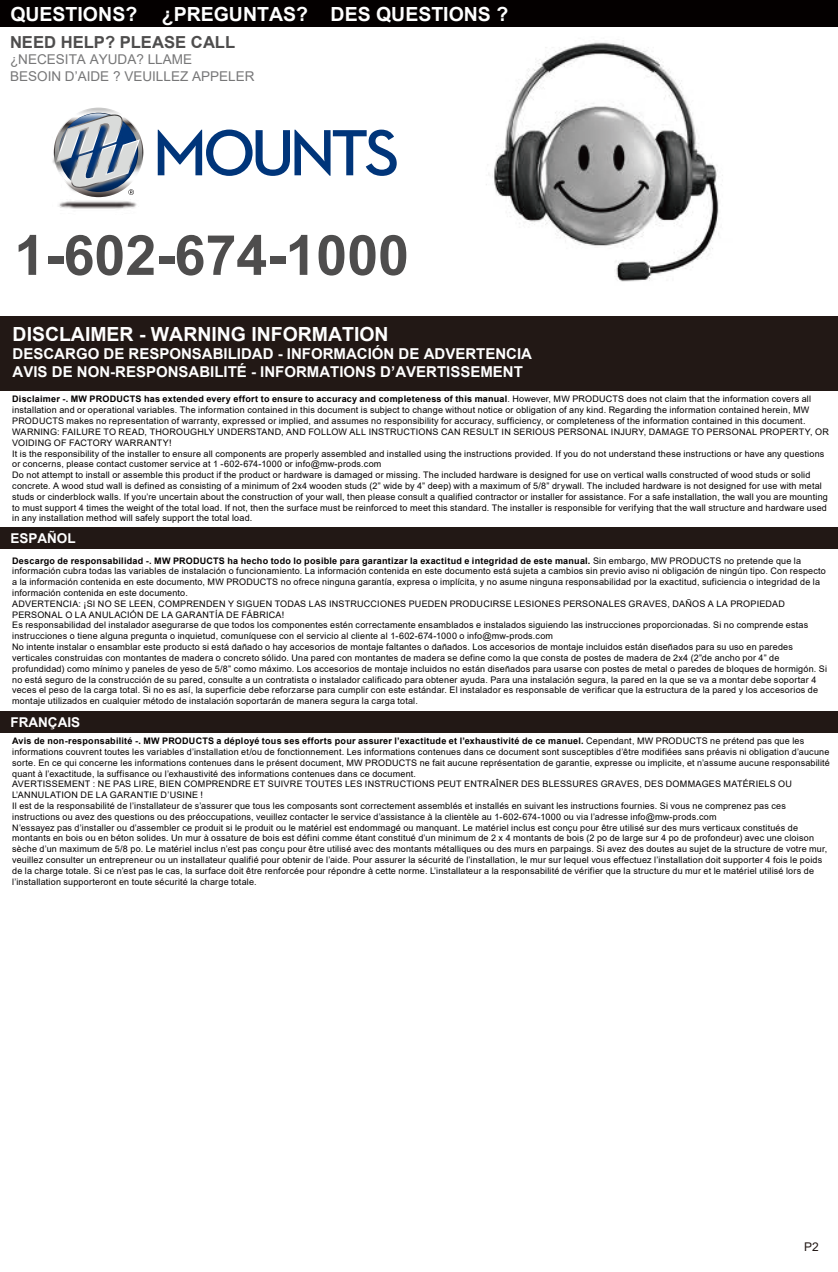
<style>
.page{position:relative;width:838px;height:1272px;background:#fff}
.page>*{position:absolute;margin:0;border:0;box-sizing:border-box;transform-origin:0 0}
.t1{font:700 55.65px "Arial";letter-spacing:-.005em;color:#4e4d4d}
.t2{font:700 19.5px "Arial";color:#fff}
.t3{font:700 16.5px "Arial";color:#4e4d4d}
.t4{font:700 15px/18px "Arial";color:#fff}
.t5{font:13.5px/16.2px "Arial";color:#777778}
.t6{font:700 13.5px "Arial";color:#fff}
.t7{font:12px "Arial";color:#221815}
.t8{font:9px/10.8px "Arial";letter-spacing:.02em;color:#040000}
.s1{font-weight:700}
</style>
<div class="page">
<img style="left:486px;top:42px;width:237px;height:240px">
<div style="left:0;top:0;width:838px;height:27px;background:#040000"></div>
<div style="left:0;top:316px;width:838px;height:74px;background:#221815"></div>
<div style="left:0;top:527px;width:838px;height:22px;background:#221815"></div>
<div style="left:0;top:711px;width:838px;height:22px;background:#221815"></div>
<img style="left:52px;top:129px;width:106px;height:80px">
<svg style="left:158px;top:129px;width:239px;height:47px"></svg>
<svg style="left:55px;top:109px;width:87px;height:87px"></svg>
<h2 class="t2" style="left:10px;top:0;width:128px">QUESTIONS?</h2>
<h2 class="t2" style="left:162px;top:0;width:348px">¿PREGUNTAS? DES QUESTIONS ?</h2>
<h3 class="t3" style="left:10px;top:31px;width:227px">NEED HELP? PLEASE CALL</h3>
<h3 class="t5" style="left:10px;top:51px;width:246px">¿NECESITA AYUDA? LLAME<br>BESOIN D’AIDE ? VEUILLEZ APPELER</h3>
<h1 class="t1" style="left:14px;top:216px;width:396px">1-602-674-1000</h1>
<h2 class="t2" style="left:13px;top:320px;width:377px">DISCLAIMER - WARNING INFORMATION</h2>
<h3 class="t4" style="left:13px;top:345px;width:521px">DESCARGO DE RESPONSABILIDAD - INFORMACIÓN DE ADVERTENCIA<br>AVIS DE NON-RESPONSABILITÉ - INFORMATIONS D’AVERTISSEMENT</h3>
<p class="t8" style="left:12px;top:394px;width:818px"><span class="s1">Disclaimer -. MW PRODUCTS has extended every effort to ensure to accuracy and completeness of this manual</span>. However, MW PRODUCTS does not claim that the information covers all installation and or operational variables. The information contained in this document is subject to change without notice or obligation of any kind. Regarding the information contained herein, MW PRODUCTS makes no representation of warranty, expressed or implied, and assumes no responsibility for accuracy, sufficiency, or completeness of the information contained in this document.<br>WARNING: FAILURE TO READ, THOROUGHLY UNDERSTAND, AND FOLLOW ALL INSTRUCTIONS CAN RESULT IN SERIOUS PERSONAL INJURY, DAMAGE TO PERSONAL PROPERTY, OR VOIDING OF FACTORY WARRANTY!<br>It is the responsibility of the installer to ensure all components are properly assembled and installed using the instructions provided. If you do not understand these instructions or have any questions or concerns, please contact customer service at 1 -602-674-1000 or info@mw-prods.com<br>Do not attempt to install or assemble this product if the product or hardware is damaged or missing. The included hardware is designed for use on vertical walls constructed of wood studs or solid concrete. A wood stud wall is defined as consisting of a minimum of 2x4 wooden studs (2” wide by 4” deep) with a maximum of 5/8” drywall. The included hardware is not designed for use with metal studs or cinderblock walls. If you’re uncertain about the construction of your wall, then please consult a qualified contractor or installer for assistance. For a safe installation, the wall you are mounting to must support 4 times the weight of the total load. If not, then the surface must be reinforced to meet this standard. The installer is responsible for verifying that the wall structure and hardware used in any installation method will safely support the total load.</p>
<p class="t8" style="left:12px;top:555px;width:816px"><span class="s1">Descargo de responsabilidad -. MW PRODUCTS ha hecho todo lo posible para garantizar la exactitud e integridad de este manual.</span> Sin embargo, MW PRODUCTS no pretende que la información cubra todas las variables de instalación o funcionamiento. La información contenida en este documento está sujeta a cambios sin previo aviso ni obligación de ningún tipo. Con respecto a la información contenida en este documento, MW PRODUCTS no ofrece ninguna garantía, expresa o implícita, y no asume ninguna responsabilidad por la exactitud, suficiencia o integridad de la información contenida en este documento.<br>ADVERTENCIA: ¡SI NO SE LEEN, COMPRENDEN Y SIGUEN TODAS LAS INSTRUCCIONES PUEDEN PRODUCIRSE LESIONES PERSONALES GRAVES, DAÑOS A LA PROPIEDAD PERSONAL O LA ANULACIÓN DE LA GARANTÍA DE FÁBRICA!<br>Es responsabilidad del instalador asegurarse de que todos los componentes estén correctamente ensamblados e instalados siguiendo las instrucciones proporcionadas. Si no comprende estas instrucciones o tiene alguna pregunta o inquietud, comuníquese con el servicio al cliente al 1-602-674-1000 o info@mw-prods.com<br>No intente instalar o ensamblar este producto si está dañado o hay accesorios de montaje faltantes o dañados. Los accesorios de montaje incluidos están diseñados para su uso en paredes verticales construidas con montantes de madera o concreto sólido. Una pared con montantes de madera se define como la que consta de postes de madera de 2x4 (2”de ancho por 4” de profundidad) como mínimo y paneles de yeso de 5/8” como máximo. Los accesorios de montaje incluidos no están diseñados para usarse con postes de metal o paredes de bloques de hormigón. Si no está seguro de la construcción de su pared, consulte a un contratista o instalador calificado para obtener ayuda. Para una instalación segura, la pared en la que se va a montar debe soportar 4 veces el peso de la carga total. Si no es así, la superficie debe reforzarse para cumplir con este estándar. El instalador es responsable de verificar que la estructura de la pared y los accesorios de montaje utilizados en cualquier método de instalación soportarán de manera segura la carga total.</p>
<p class="t8" style="left:12px;top:735px;width:819px"><span class="s1">Avis de non-responsabilité -. MW PRODUCTS a déployé tous ses efforts pour assurer l’exactitude et l’exhaustivité de ce manuel.</span> Cependant, MW PRODUCTS ne prétend pas que les informations couvrent toutes les variables d’installation et/ou de fonctionnement. Les informations contenues dans ce document sont susceptibles d’être modifiées sans préavis ni obligation d’aucune sorte. En ce qui concerne les informations contenues dans le présent document, MW PRODUCTS ne fait aucune représentation de garantie, expresse ou implicite, et n’assume aucune responsabilité quant à l’exactitude, la suffisance ou l’exhaustivité des informations contenues dans ce document.<br>AVERTISSEMENT : NE PAS LIRE, BIEN COMPRENDRE ET SUIVRE TOUTES LES INSTRUCTIONS PEUT ENTRAÎNER DES BLESSURES GRAVES, DES DOMMAGES MATÉRIELS OU L’ANNULATION DE LA GARANTIE D’USINE !<br>Il est de la responsabilité de l’installateur de s’assurer que tous les composants sont correctement assemblés et installés en suivant les instructions fournies. Si vous ne comprenez pas ces instructions ou avez des questions ou des préoccupations, veuillez contacter le service d’assistance à la clientèle au 1-602-674-1000 ou via l’adresse info@mw-prods.com<br>N’essayez pas d’installer ou d’assembler ce produit si le produit ou le matériel est endommagé ou manquant. Le matériel inclus est conçu pour être utilisé sur des murs verticaux constitués de montants en bois ou en béton solides. Un mur à ossature de bois est défini comme étant constitué d’un minimum de 2 x 4 montants de bois (2 po de large sur 4 po de profondeur) avec une cloison sèche d’un maximum de 5/8 po. Le matériel inclus n’est pas conçu pour être utilisé avec des montants métalliques ou des murs en parpaings. Si avez des doutes au sujet de la structure de votre mur, veuillez consulter un entrepreneur ou un installateur qualifié pour obtenir de l’aide. Pour assurer la sécurité de l’installation, le mur sur lequel vous effectuez l’installation doit supporter 4 fois le poids de la charge totale. Si ce n’est pas le cas, la surface doit être renforcée pour répondre à cette norme. L’installateur a la responsabilité de vérifier que la structure du mur et le matériel utilisé lors de l’installation supporteront en toute sécurité la charge totale.</p>
<h3 class="t6" style="left:10px;top:528px;width:67px">ESPAÑOL</h3>
<h3 class="t6" style="left:10px;top:712px;width:71px">FRANÇAIS</h3>
<h3 class="t7" style="left:804px;top:1238px;width:16px">P2</h3>
</div>
